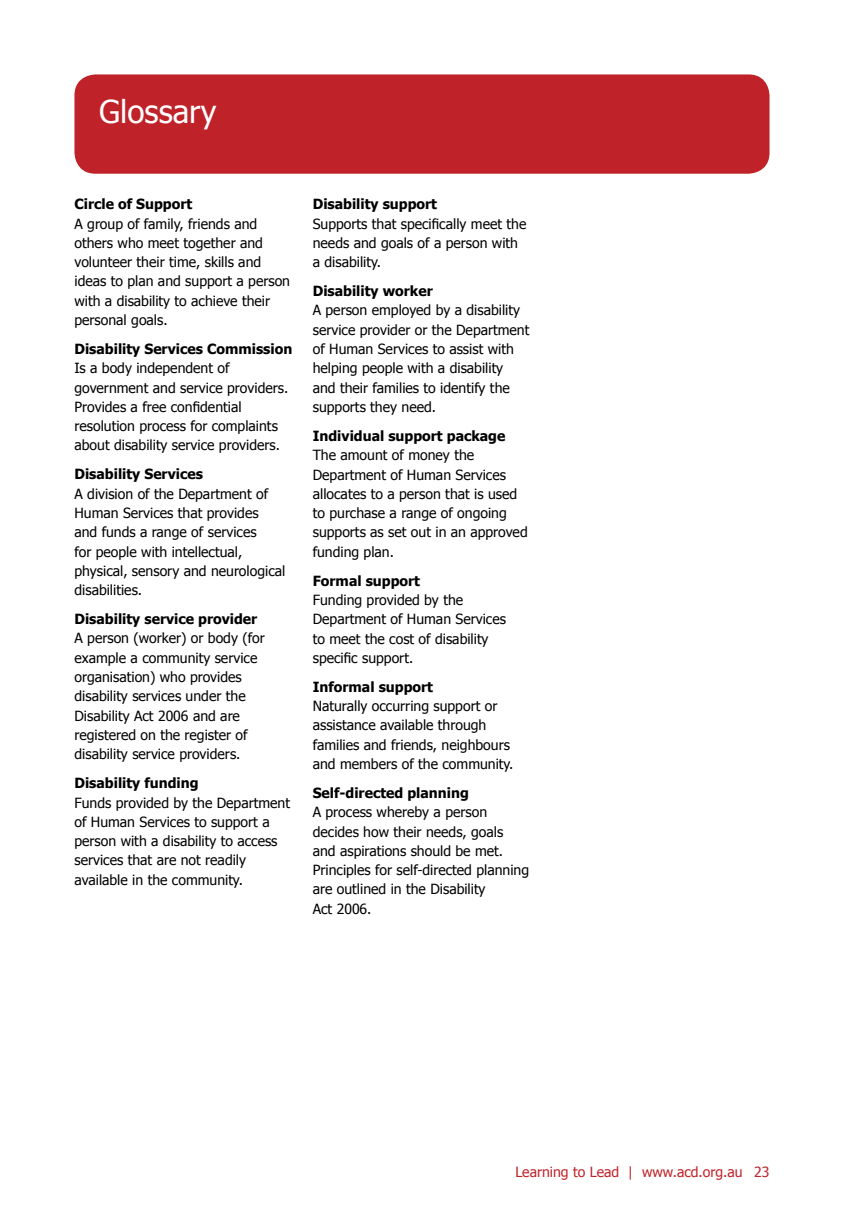
<style>
.page{position:relative;width:844px;height:1216px;background:#fff}
.page>*{position:absolute;margin:0;border:0;box-sizing:border-box;transform-origin:0 0}
.t1{font:31.5px "Tahoma";color:#fff}
.t2{font:14px/19.2px "Tahoma";color:#000}
.t3{font:700 14px "Tahoma";color:#000}
.t4{font:14px "Tahoma";color:#bf2228}
</style>
<div class="page">
<div style="left:74px;top:74px;width:695px;height:100px;background:#bf2228;border-radius:21px"></div>
<h1 class="t1" style="left:99px;top:91px;width:118px">Glossary</h1>
<p class="t3" style="left:74px;top:194px;width:119px">Circle of Support</p>
<p class="t2" style="left:74px;top:213px;width:217px">A group of family, friends and others who meet together and volunteer their time, skills and ideas to plan and support a person with a disability to achieve their personal goals.</p>
<p class="t3" style="left:74px;top:339px;width:219px">Disability Services Commission</p>
<p class="t2" style="left:74px;top:358px;width:215px">Is a body independent of government and service providers.<br>Provides a free confidential resolution process for complaints about disability service providers.</p>
<p class="t3" style="left:74px;top:464px;width:130px">Disability Services</p>
<p class="t2" style="left:74px;top:483px;width:212px">A division of the Department of<br>Human Services that provides<br>and funds a range of services<br>for people with intellectual, physical, sensory and neurological disabilities.</p>
<p class="t3" style="left:74px;top:609px;width:184px">Disability service provider</p>
<p class="t2" style="left:74px;top:628px;width:192px">A person (worker) or body (for example a community service organisation) who provides disability services under the<br>Disability Act 2006 and are registered on the register of disability service providers.</p>
<p class="t3" style="left:74px;top:773px;width:126px">Disability funding</p>
<p class="t2" style="left:74px;top:792px;width:217px">Funds provided by the Department of Human Services to support a person with a disability to access services that are not readily available in the community.</p>
<p class="t3" style="left:313px;top:194px;width:126px">Disability support</p>
<p class="t2" style="left:313px;top:213px;width:215px">Supports that specifically meet the needs and goals of a person with a disability.</p>
<p class="t3" style="left:313px;top:281px;width:121px">Disability worker</p>
<p class="t2" style="left:313px;top:300px;width:218px">A person employed by a disability service provider or the Department of Human Services to assist with helping people with a disability and their families to identify the supports they need.</p>
<p class="t3" style="left:313px;top:426px;width:194px">Individual support package</p>
<p class="t2" style="left:313px;top:445px;width:216px">The amount of money the<br>Department of Human Services allocates to a person that is used to purchase a range of ongoing supports as set out in an approved funding plan.</p>
<p class="t3" style="left:313px;top:571px;width:109px">Formal support</p>
<p class="t2" style="left:313px;top:589px;width:195px">Funding provided by the<br>Department of Human Services to meet the cost of disability specific support.</p>
<p class="t3" style="left:313px;top:677px;width:122px">Informal support</p>
<p class="t2" style="left:313px;top:695px;width:202px">Naturally occurring support or assistance available through families and friends, neighbours and members of the community.</p>
<p class="t3" style="left:313px;top:783px;width:157px">Self-directed planning</p>
<p class="t2" style="left:313px;top:802px;width:218px">A process whereby a person decides how their needs, goals and aspirations should be met.<br>Principles for self-directed planning are outlined in the Disability<br>Act 2006.</p>
<p class="t4" style="left:515px;top:1162px;width:255px">Learning to Lead | www.acd.org.au 23</p>
</div>
